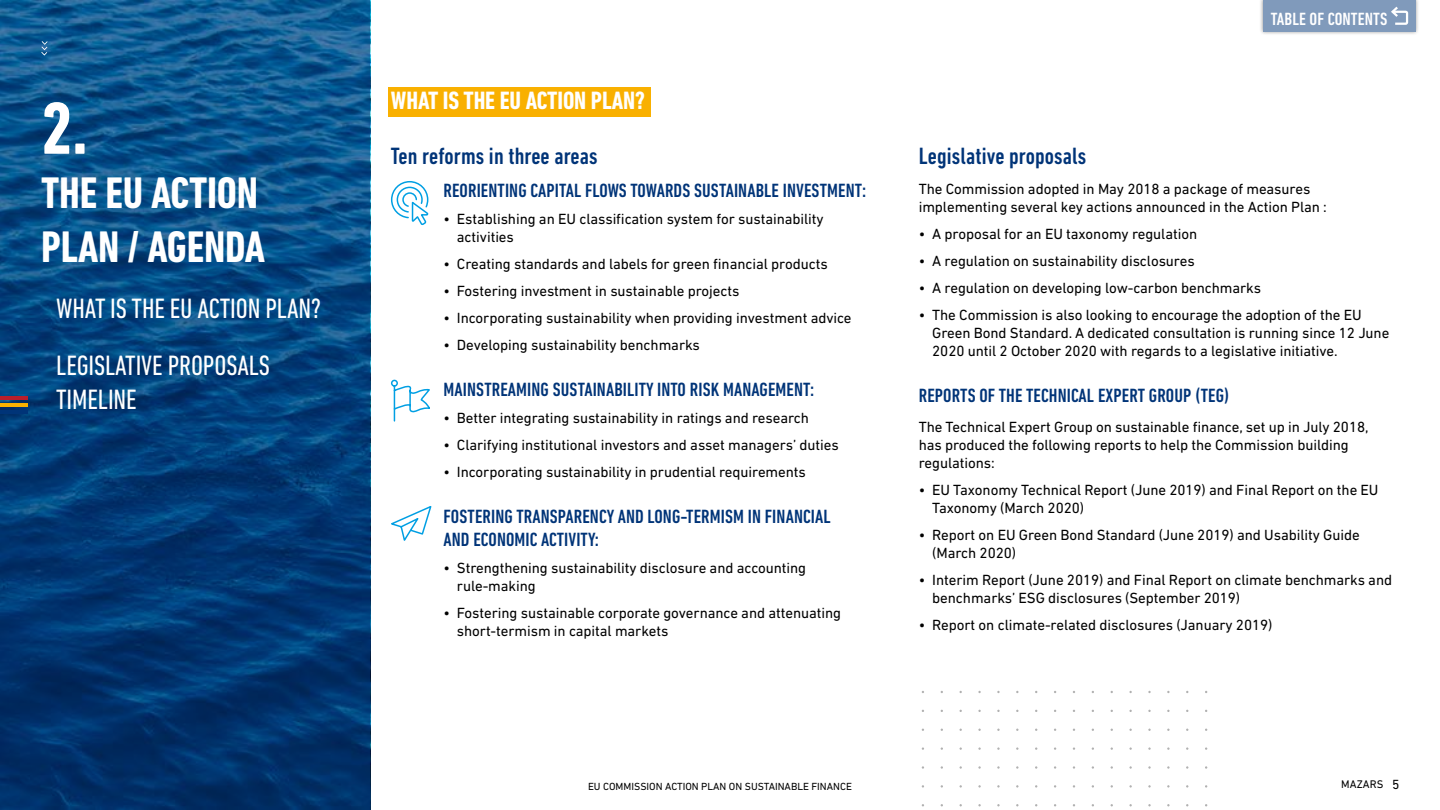
<style>
.page{position:relative;width:1440px;height:810px;background:#fff}
.page>*{position:absolute;margin:0;border:0;box-sizing:border-box;transform-origin:0 0}
.t1{font:700 condensed 75px "DIN Next LT Pro";color:#fff}
.t2{font:700 condensed 45px/54px "DIN Next LT Pro";letter-spacing:-.005em;color:#fff}
.t3{font:condensed 28.5px/56.7px "DIN Next LT Pro";letter-spacing:-.005em;color:#fff}
.t4{font:700 condensed 25.5px "DIN Next LT Pro";letter-spacing:-.005em;color:#fff}
.t5{font:500 condensed 24px "DIN Next LT Pro";letter-spacing:.005em;color:#003478}
.t6{font:500 condensed 19.5px/23.4px "DIN Next LT Pro";letter-spacing:.005em;color:#003478}
.t7{font:500 condensed 18px "DIN Next LT Pro";letter-spacing:.005em;color:#fff}
.t8{font:15px/18px "DIN Next LT Pro";letter-spacing:-.005em;color:#000}
.t9{font:11.25px "DIN Next LT Pro";letter-spacing:.01em;color:#000}
.t10{font:10.5px "DIN Next LT Pro";color:#000}
.s1{font-size:13.5px}
</style>
<div class="page">
<svg style="left:0;top:0;width:370px;height:810px;background:#05437c"></svg>
<hr style="left:0;top:410px;width:28px;height:3px;background:#003478">
<hr style="left:0;top:403px;width:28px;height:4px;background:#f9b000">
<hr style="left:0;top:397px;width:28px;height:3px;background:#b91e2b">
<svg style="left:41px;top:41px;width:7px;height:15px"></svg>
<div style="left:1259px;top:0;width:161px;height:36px;background:#000;opacity:.44"></div>
<div style="left:1263px;top:0;width:153px;height:32px;background:#809abb"></div>
<svg style="left:1391px;top:6px;width:18px;height:19px"></svg>
<div style="left:388px;top:87px;width:262px;height:30px;background:#f9b000"></div>
<svg style="left:390px;top:181px;width:39px;height:44px"></svg>
<svg style="left:391px;top:379px;width:39px;height:43px"></svg>
<svg style="left:391px;top:506px;width:41px;height:35px"></svg>
<h1 class="t1" style="left:41px;top:86px;width:48px">2.</h1>
<h2 class="t2" style="left:41px;top:166px;width:225px">THE EU ACTION<br>PLAN / AGENDA</h2>
<h3 class="t3" style="left:56px;top:280px;width:267px">WHAT IS THE EU ACTION PLAN?<br>LEGISLATIVE PROPOSALS</h3>
<h3 class="t3" style="left:56px;top:371px;width:82px">TIMELINE</h3>
<h3 class="t4" style="left:391px;top:86px;width:256px">WHAT IS THE EU ACTION PLAN?</h3>
<h3 class="t5" style="left:391px;top:143px;width:208px">Ten reforms in three areas</h3>
<h3 class="t6" style="left:443px;top:179px;width:424px">REORIENTING CAPITAL FLOWS TOWARDS SUSTAINABLE INVESTMENT:</h3>
<p class="t8" style="left:457px;top:210px;width:368px;text-indent:-14px">• Establishing an EU classification system for sustainability activities</p>
<p class="t8" style="left:443px;top:255px;width:386px">• Creating standards and labels for green financial products</p>
<p class="t8" style="left:443px;top:282px;width:298px">• Fostering investment in sustainable projects</p>
<p class="t8" style="left:443px;top:309px;width:410px">• Incorporating sustainability when providing investment advice</p>
<p class="t8" style="left:443px;top:336px;width:258px">• Developing sustainability benchmarks</p>
<h3 class="t6" style="left:443px;top:377px;width:373px">MAINSTREAMING SUSTAINABILITY INTO RISK MANAGEMENT:</h3>
<p class="t8" style="left:443px;top:408px;width:367px">• Better integrating sustainability in ratings and research</p>
<p class="t8" style="left:443px;top:435px;width:397px">• Clarifying institutional investors and asset managers’ duties</p>
<p class="t8" style="left:443px;top:462px;width:364px">• Incorporating sustainability in prudential requirements</p>
<h3 class="t6" style="left:443px;top:504px;width:389px">FOSTERING TRANSPARENCY AND LONG-TERMISM IN FINANCIAL<br>AND ECONOMIC ACTIVITY:</h3>
<p class="t8" style="left:457px;top:559px;width:351px;text-indent:-14px">• Strengthening sustainability disclosure and accounting rule-making</p>
<p class="t8" style="left:457px;top:604px;width:386px;text-indent:-14px">• Fostering sustainable corporate governance and attenuating short-termism in capital markets</p>
<p class="t7" style="left:1271px;top:9px;width:118px">TABLE OF CONTENTS</p>
<h3 class="t5" style="left:919px;top:143px;width:169px">Legislative proposals</h3>
<p class="t8" style="left:919px;top:180px;width:410px">The Commission adopted in May 2018 a package of measures implementing several key actions announced in the Action Plan :</p>
<p class="t8" style="left:919px;top:225px;width:280px">• A proposal for an EU taxonomy regulation</p>
<p class="t8" style="left:919px;top:252px;width:277px">• A regulation on sustainability disclosures</p>
<p class="t8" style="left:919px;top:279px;width:344px">• A regulation on developing low-carbon benchmarks</p>
<p class="t8" style="left:932px;top:306px;width:459px;text-indent:-14px">• The Commission is also looking to encourage the adoption of the EU<br>Green Bond Standard. A dedicated consultation is running since 12 June<br>2020 until 2 October 2020 with regards to a legislative initiative.</p>
<h3 class="t6" style="left:919px;top:384px;width:312px">REPORTS OF THE TECHNICAL EXPERT GROUP (TEG)</h3>
<p class="t8" style="left:919px;top:418px;width:451px">The Technical Expert Group on sustainable finance, set up in July 2018, has produced the following reports to help the Commission building regulations:</p>
<p class="t8" style="left:932px;top:481px;width:448px;text-indent:-14px">• EU Taxonomy Technical Report (June 2019) and Final Report on the EU<br>Taxonomy (March 2020)</p>
<p class="t8" style="left:932px;top:526px;width:429px;text-indent:-14px">• Report on EU Green Bond Standard (June 2019) and Usability Guide (March 2020)</p>
<p class="t8" style="left:932px;top:571px;width:461px;text-indent:-14px">• Interim Report (June 2019) and Final Report on climate benchmarks and benchmarks’ ESG disclosures (September 2019)</p>
<p class="t8" style="left:919px;top:616px;width:355px">• Report on climate-related disclosures (January 2019)</p>
<p class="t10" style="left:588px;top:780px;width:265px">EU COMMISSION ACTION PLAN ON SUSTAINABLE FINANCE</p>
<p class="t9" style="left:1341px;top:778px;width:60px">MAZARS <span class="s1">5</span></p>
</div>
